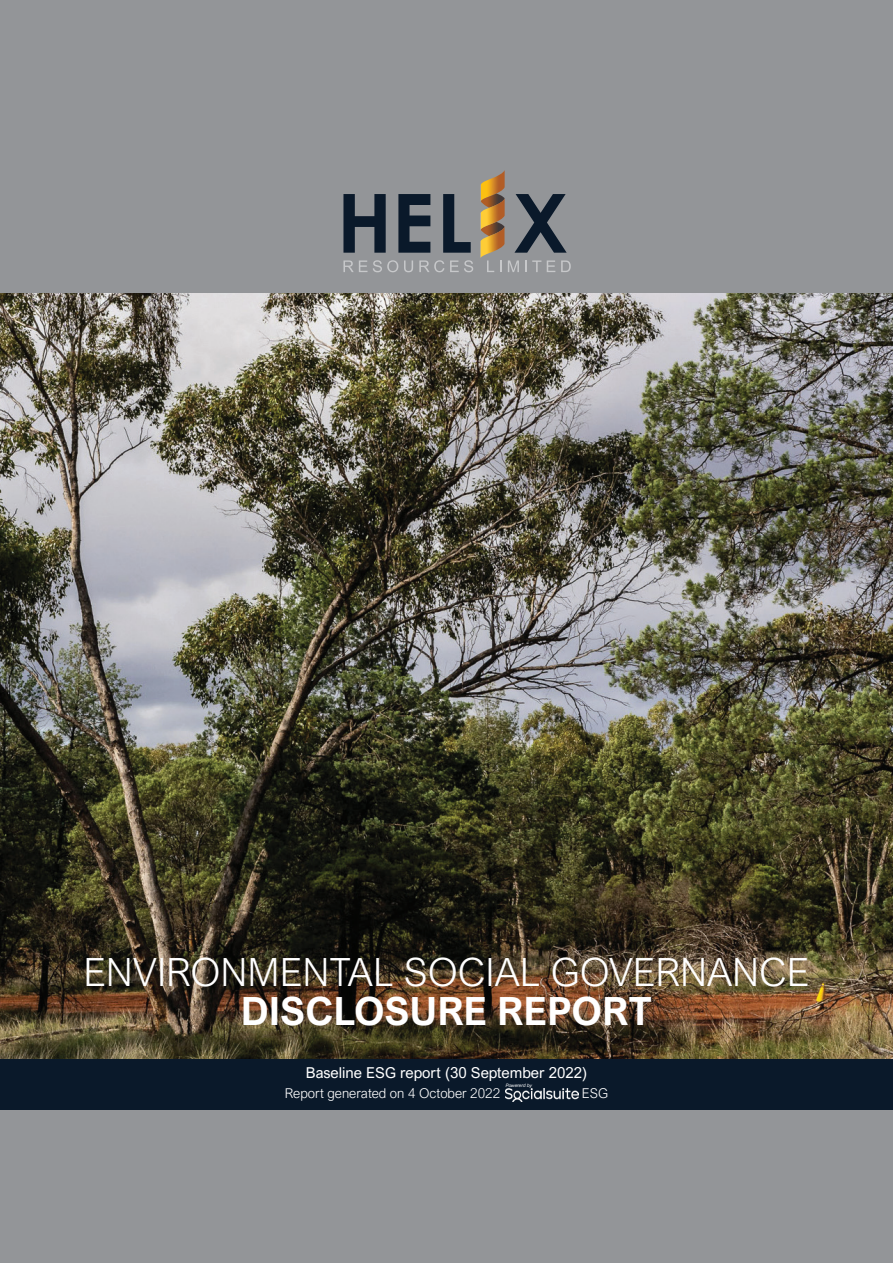
<style>
.page{position:relative;width:893px;height:1263px;background:#fff}
.page>*{position:absolute;margin:0;border:0;box-sizing:border-box;transform-origin:0 0}
.t1{font:300 38.85px "Arial Nova";color:#fff}
.t2{font:700 38.85px "Arial Nova";color:#fff}
.t3{font:15px "Arial Nova";color:#fff}
.t4{font:300 13.5px "Arial Nova";color:#fff}
.t5{font:italic 4.65px "Arial Nova";letter-spacing:-.01em;color:#fff}
</style>
<div class="page">
<div style="left:0;top:1110px;width:893px;height:153px;background:#939598"></div>
<div style="left:0;top:0;width:893px;height:293px;background:#939598"></div>
<div style="left:0;top:1059px;width:893px;height:51px;background:#0a192a"></div>
<img style="left:0;top:293px;width:893px;height:766px">
<svg style="left:514px;top:194px;width:53px;height:59px"></svg>
<svg style="left:443px;top:194px;width:28px;height:59px"></svg>
<svg style="left:398px;top:194px;width:32px;height:59px"></svg>
<svg style="left:343px;top:194px;width:43px;height:59px"></svg>
<svg style="left:343px;top:260px;width:24px;height:12px"></svg>
<svg style="left:373px;top:260px;width:25px;height:12px"></svg>
<svg style="left:404px;top:260px;width:9px;height:12px"></svg>
<svg style="left:419px;top:260px;width:25px;height:12px"></svg>
<svg style="left:450px;top:260px;width:23px;height:12px"></svg>
<svg style="left:487px;top:260px;width:7px;height:12px"></svg>
<svg style="left:500px;top:260px;width:1px;height:12px"></svg>
<svg style="left:508px;top:260px;width:11px;height:12px"></svg>
<svg style="left:525px;top:260px;width:16px;height:12px"></svg>
<svg style="left:547px;top:260px;width:8px;height:12px"></svg>
<svg style="left:561px;top:260px;width:10px;height:12px"></svg>
<img style="left:481px;top:230px;width:23px;height:27px">
<img style="left:481px;top:170px;width:24px;height:23px">
<img style="left:481px;top:193px;width:23px;height:5px">
<img style="left:481px;top:198px;width:24px;height:32px">
<img style="left:506px;top:1088px;width:72px;height:13px">
<h1 class="t1" style="left:83px;top:950px;width:728px">ENVIRONMENTAL SOCIAL GOVERNANCE</h1>
<h1 class="t2" style="left:241px;top:988px;width:413px">DISCLOSURE REPORT</h1>
<p class="t3" style="left:306px;top:1064px;width:283px">Baseline ESG report (30 September 2022)</p>
<p class="t4" style="left:285px;top:1086px;width:217px">Report generated on 4 October 2022</p>
<p class="t4" style="left:582px;top:1086px;width:28px">ESG</p>
<p class="t5" style="left:506px;top:1082px;width:28px">Powererd by</p>
</div>
